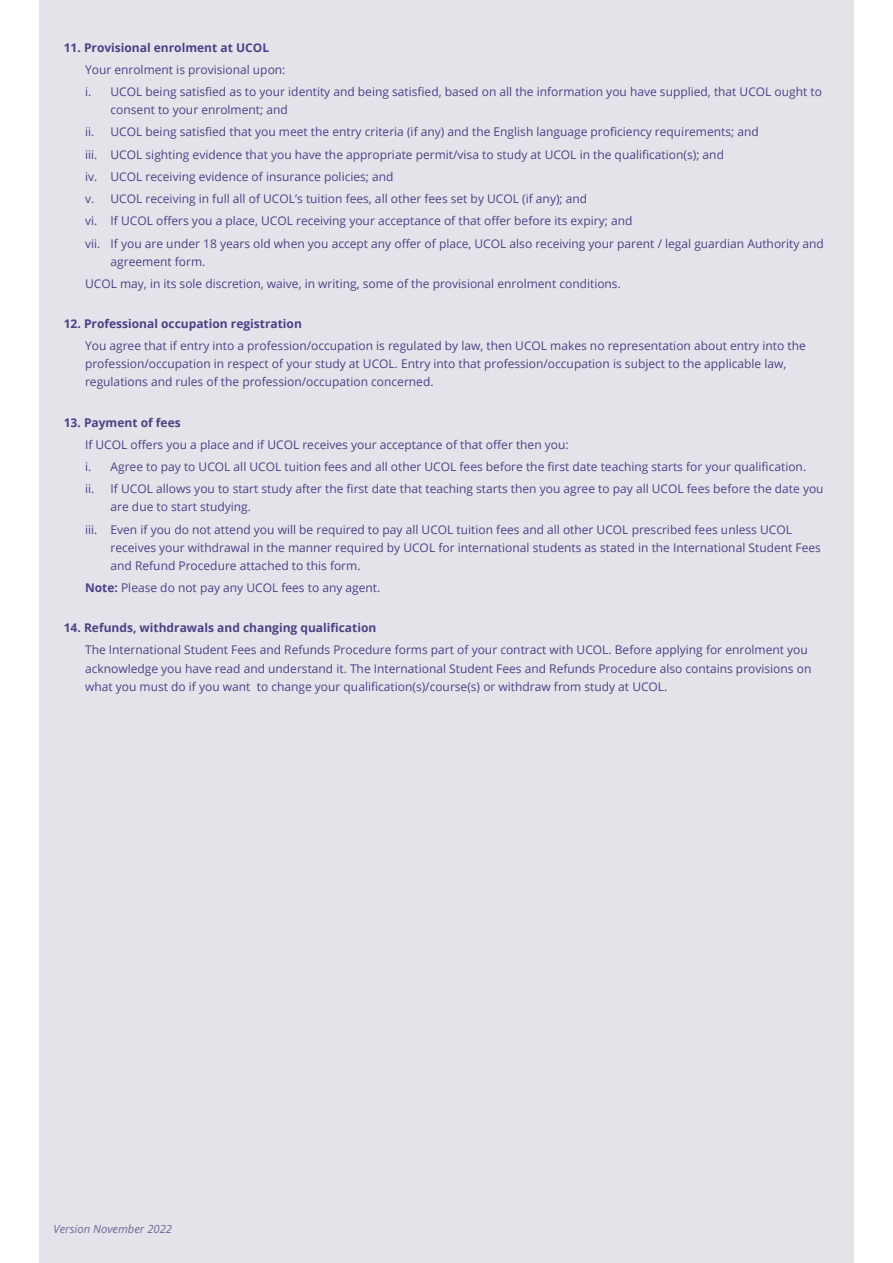
<style>
.page{position:relative;width:893px;height:1263px;background:#fff}
.page>*{position:absolute;margin:0;border:0;box-sizing:border-box;transform-origin:0 0}
.t1{font:12px/22.2px "Open Sans";color:#4b4185}
.t2{font:700 12px "Open Sans";color:#4b4185}
.t3{font:italic 11.25px "Open Sans";color:#6c6895}
.s1{font-weight:700}
</style>
<div class="page">
<div style="left:39px;top:0;width:815px;height:1263px;background:#e3e4ea"></div>
<p class="t2" style="left:64px;top:39px;width:207px">11. Provisional enrolment at UCOL</p>
<p class="t1" style="left:85px;top:58px;width:738px">Your enrolment is provisional upon:<br>i. UCOL being satisfied as to your identity and being satisfied, based on all the information you have supplied, that UCOL ought to</p>
<p class="t1" style="left:85px;top:98px;width:740px;text-indent:26px">consent to your enrolment; and<br>ii. UCOL being satisfied that you meet the entry criteria (if any) and the English language proficiency requirements; and<br>iii. UCOL sighting evidence that you have the appropriate permit/visa to study at UCOL in the qualification(s); and<br>iv. UCOL receiving evidence of insurance policies; and<br>v. UCOL receiving in full all of UCOL’s tuition fees, all other fees set by UCOL (if any); and<br>vi. If UCOL offers you a place, UCOL receiving your acceptance of that offer before its expiry; and<br>vii. If you are under 18 years old when you accept any offer of place, UCOL also receiving your parent / legal guardian Authority and</p>
<p class="t1" style="left:85px;top:250px;width:537px;text-indent:26px">agreement form.<br>UCOL may, in its sole discretion, waive, in writing, some of the provisional enrolment conditions.</p>
<p class="t2" style="left:64px;top:315px;width:240px">12. Professional occupation registration</p>
<p class="t1" style="left:85px;top:337px;width:722px;line-height:18px">You agree that if entry into a profession/occupation is regulated by law, then UCOL makes no representation about entry into the profession/occupation in respect of your study at UCOL. Entry into that profession/occupation is subject to the applicable law, regulations and rules of the profession/occupation concerned.</p>
<p class="t2" style="left:64px;top:414px;width:118px">13. Payment of fees</p>
<p class="t1" style="left:85px;top:433px;width:740px">If UCOL offers you a place and if UCOL receives your acceptance of that offer then you:<br>i. Agree to pay to UCOL all UCOL tuition fees and all other UCOL fees before the first date teaching starts for your qualification.<br>ii. If UCOL allows you to start study after the first date that teaching starts then you agree to pay all UCOL fees before the date you</p>
<p class="t1" style="left:85px;top:496px;width:708px;text-indent:26px">are due to start studying.<br>iii. Even if you do not attend you will be required to pay all UCOL tuition fees and all other UCOL prescribed fees unless UCOL</p>
<p class="t1" style="left:111px;top:538px;width:712px;line-height:18px">receives your withdrawal in the manner required by UCOL for international students as stated in the International Student Fees and Refund Procedure attached to this form.</p>
<p class="t1" style="left:85px;top:576px;width:297px"><span class="s1">Note:</span> Please do not pay any UCOL fees to any agent.</p>
<p class="t2" style="left:64px;top:619px;width:314px">14. Refunds, withdrawals and changing qualification</p>
<p class="t1" style="left:85px;top:641px;width:728px;line-height:18px">The International Student Fees and Refunds Procedure forms part of your contract with UCOL. Before applying for enrolment you acknowledge you have read and understand it. The International Student Fees and Refunds Procedure also contains provisions on what you must do if you want to change your qualification(s)/course(s) or withdraw from study at UCOL.</p>
<p class="t3" style="left:54px;top:1221px;width:120px">Version November 2022</p>
</div>
